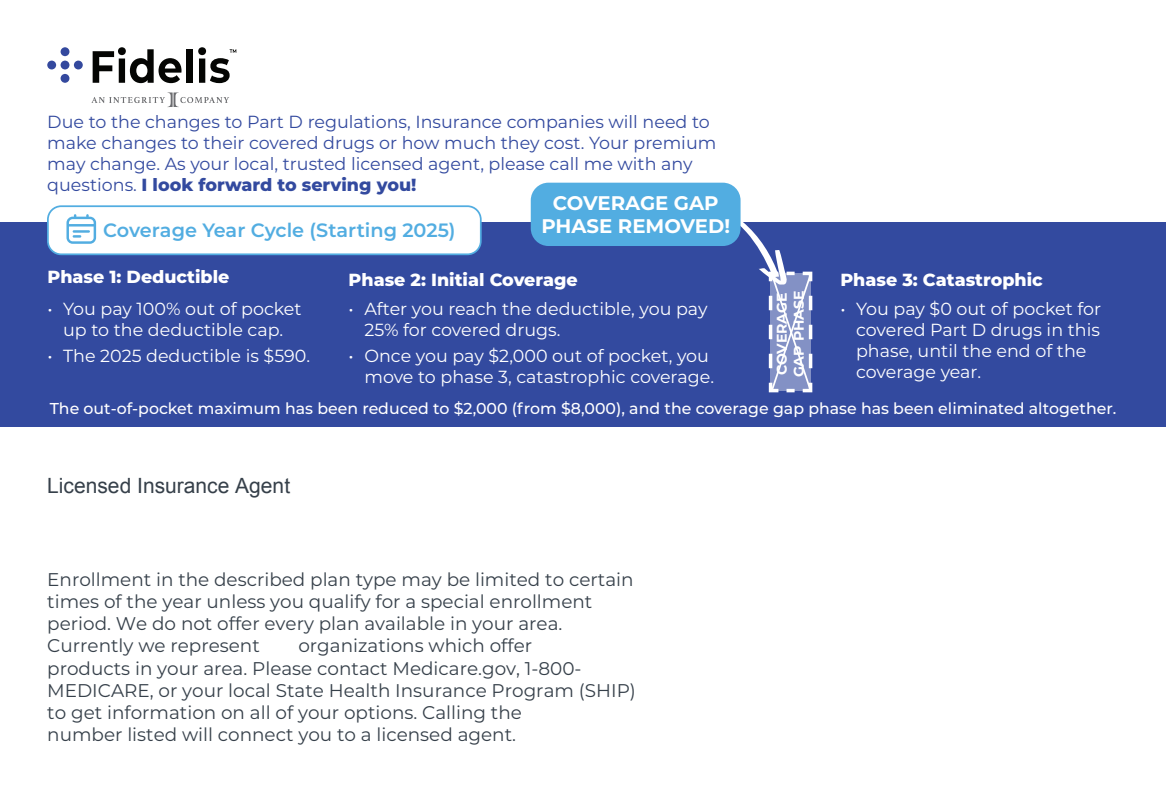
<style>
.page{position:relative;width:1166px;height:788px;background:#fff}
.page>*{position:absolute;margin:0;border:0;box-sizing:border-box;transform-origin:0 0}
.t1{font:21px "Arial";color:#36404a}
.t2{font:700 19.6px/23.6px "Montserrat";color:#fff;text-align:center}
.t3{font:600 19.25px "Montserrat";color:#52ade1}
.t4{font:18.38px/22.1px "Montserrat";color:#36404a}
.t5{font:17.5px/21px "Montserrat";color:#fff}
.t6{font:17.5px/21px "Montserrat";color:#334a9f}
.t7{font:800 17.5px "Montserrat";color:#fff}
.t8{font:500 15.75px "Montserrat";color:#fff}
.t9{font:700 14.17px/17px "Montserrat";color:#fff}
.s1{font-weight:800}
</style>
<div class="page">
<div style="left:61px;top:47px;width:8px;height:9px;background:#34499e;border-radius:50%"></div>
<div style="left:61px;top:61px;width:8px;height:8px;background:#34499e;border-radius:50%"></div>
<div style="left:61px;top:74px;width:8px;height:9px;background:#34499e;border-radius:50%"></div>
<div style="left:47px;top:61px;width:9px;height:8px;background:#34499e;border-radius:50%"></div>
<div style="left:74px;top:61px;width:9px;height:8px;background:#34499e;border-radius:50%"></div>
<svg style="left:93px;top:47px;width:88px;height:36px"></svg>
<div style="left:186px;top:49px;width:7px;height:34px;background:#040503"></div>
<svg style="left:198px;top:47px;width:38px;height:36px"></svg>
<svg style="left:91px;top:92px;width:138px;height:15px"></svg>
<div style="left:0;top:222px;width:1166px;height:204px;background:#334a9f"></div>
<div style="left:48px;top:206px;width:433px;height:48px;background:#fff;border-radius:13px"></div>
<div style="left:47px;top:205px;width:434px;height:50px;border:2px solid #52ade1;border-radius:13px"></div>
<svg style="left:66px;top:214px;width:30px;height:30px"></svg>
<div style="left:531px;top:183px;width:209px;height:63px;background:#52ade1;border-radius:18px"></div>
<svg style="left:725px;top:201px;width:88px;height:192px"></svg>
<p class="t6" style="left:47px;top:111px;width:670px">Due to the changes to Part D regulations, Insurance companies will need to make changes to their covered drugs or how much they cost. Your premium may change. As your local, trusted licensed agent, please call me with any questions. <span class="s1">I look forward to serving you!</span></p>
<p class="t3" style="left:103px;top:216px;width:354px">Coverage Year Cycle (Starting 2025)</p>
<p class="t2" style="left:541px;top:190px;width:190px">COVERAGE GAP<br>PHASE REMOVED!</p>
<p class="t7" style="left:47px;top:263px;width:183px">Phase 1: Deductible</p>
<p class="t7" style="left:349px;top:266px;width:231px">Phase 2: Initial Coverage</p>
<p class="t5" style="left:47px;top:298px;width:256px;text-align:center">• You pay 100% out of pocket up to the deductible cap.</p>
<p class="t5" style="left:47px;top:345px;width:264px">• The 2025 deductible is $590.</p>
<p class="t5" style="left:364px;top:298px;width:345px;text-indent:-16px">• After you reach the deductible, you pay<br>25% for covered drugs.</p>
<p class="t5" style="left:349px;top:345px;width:367px;text-align:right">• Once you pay $2,000 out of pocket, you move to phase 3, catastrophic coverage.</p>
<p class="t9" style="left:772px;top:377px;width:88px;rotate:-90deg">COVERAGE<br>GAP PHASE</p>
<p class="t7" style="left:840px;top:266px;width:204px">Phase 3: Catastrophic</p>
<p class="t5" style="left:856px;top:298px;width:247px;text-indent:-16px">• You pay $0 out of pocket for covered Part D drugs in this phase, until the end of the coverage year.</p>
<p class="t8" style="left:50px;top:397px;width:1068px">The out-of-pocket maximum has been reduced to $2,000 (from $8,000), and the coverage gap phase has been eliminated altogether.</p>
<p class="t1" style="left:47px;top:472px;width:244px">Licensed Insurance Agent</p>
<p class="t4" style="left:47px;top:568px;width:588px">Enrollment in the described plan type may be limited to certain times of the year unless you qualify for a special enrollment period. We do not offer every plan available in your area.<br>Currently we represent</p>
<p class="t4" style="left:47px;top:634px;width:590px;text-indent:251px">organizations which offer<br>products in your area. Please contact Medicare.gov, 1-800- MEDICARE, or your local State Health Insurance Program (SHIP) to get information on all of your options. Calling the<br>number listed will connect you to a licensed agent.</p>
</div>
